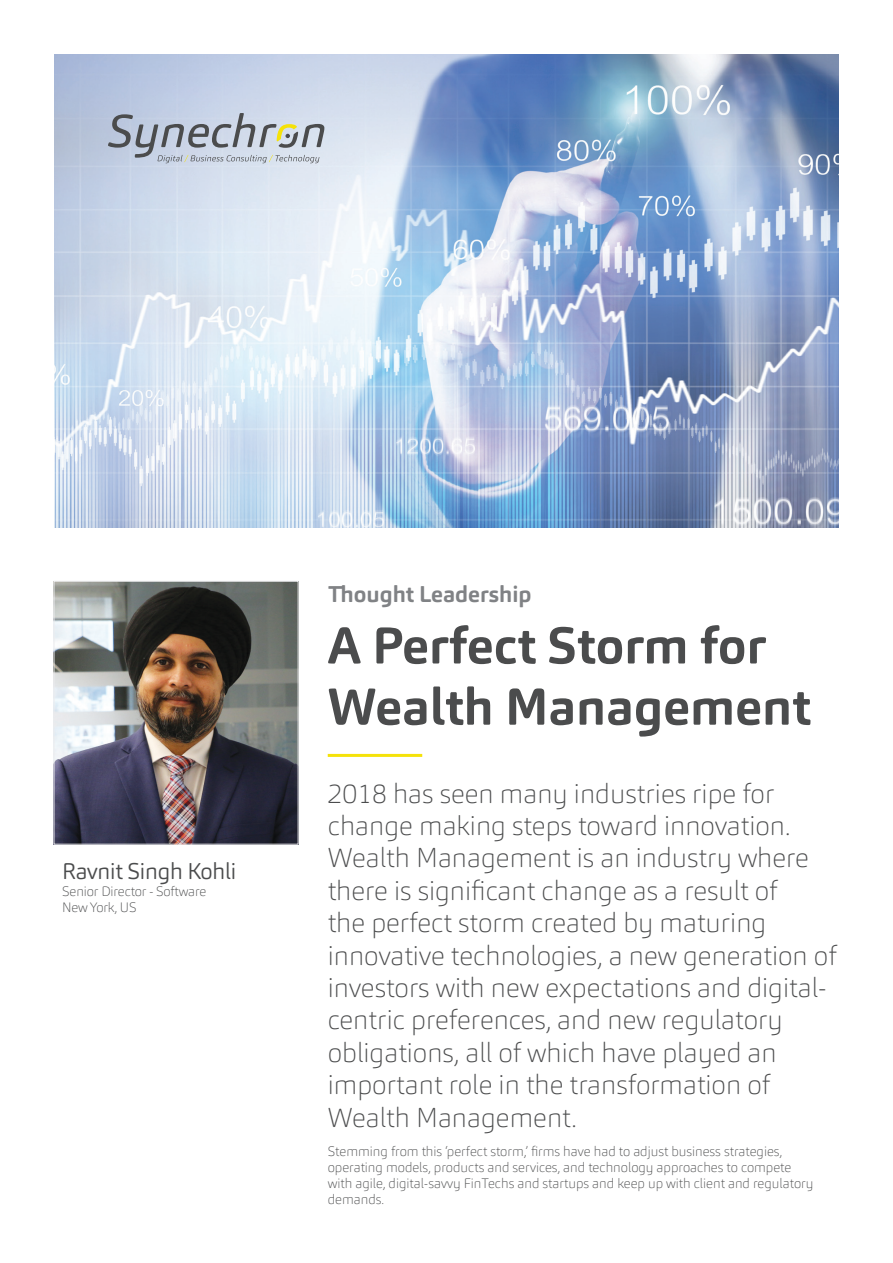
<style>
.page{position:relative;width:893px;height:1263px;background:#fff}
.page>*{position:absolute;margin:0;border:0;box-sizing:border-box;transform-origin:0 0}
.t1{font:700 51px/61.2px "Carnas";color:#4b4c4d}
.t2{font:100 27px/32.4px "Carnas";color:#4b4c4d}
.t3{font:700 22.5px "Carnas";color:#808285}
.t4{font:300 22.5px "Carnas";letter-spacing:-.01em;color:#4b4c4d}
.t5{font:100 13.5px/16.2px "Carnas";color:#4b4c4d}
</style>
<div class="page">
<img style="left:54px;top:54px;width:785px;height:473px">
<img style="left:56px;top:583px;width:240px;height:259px">
<div style="left:54px;top:581px;width:244px;height:263px;border:1px solid #ececee"></div>
<hr style="left:328px;top:754px;width:94px;height:3px;background:#f5e209">
<svg style="left:108px;top:113px;width:216px;height:50px"></svg>
<p class="t4" style="left:62px;top:857px;width:175px">Ravnit Singh Kohli</p>
<p class="t5" style="left:62px;top:883px;width:146px">Senior Director - Software<br>New York, US</p>
<p class="t3" style="left:328px;top:579px;width:205px">Thought Leadership</p>
<p class="t1" style="left:328px;top:615px;width:484px">A Perfect Storm for<br>Wealth Management</p>
<p class="t2" style="left:328px;top:777px;width:510px">2018 has seen many industries ripe for change making steps toward innovation.<br>Wealth Management is an industry where there is significant change as a result of<br>the perfect storm created by maturing innovative technologies, a new generation of investors with new expectations and digital&shy;centric preferences, and new regulatory obligations, all of which have played an important role in the transformation of Wealth Management.</p>
<p class="t5" style="left:328px;top:1143px;width:487px">Stemming from this ‘perfect storm,’ firms have had to adjust business strategies, operating models, products and services, and technology approaches to compete with agile, digital-savvy FinTechs and startups and keep up with client and regulatory demands.</p>
</div>
